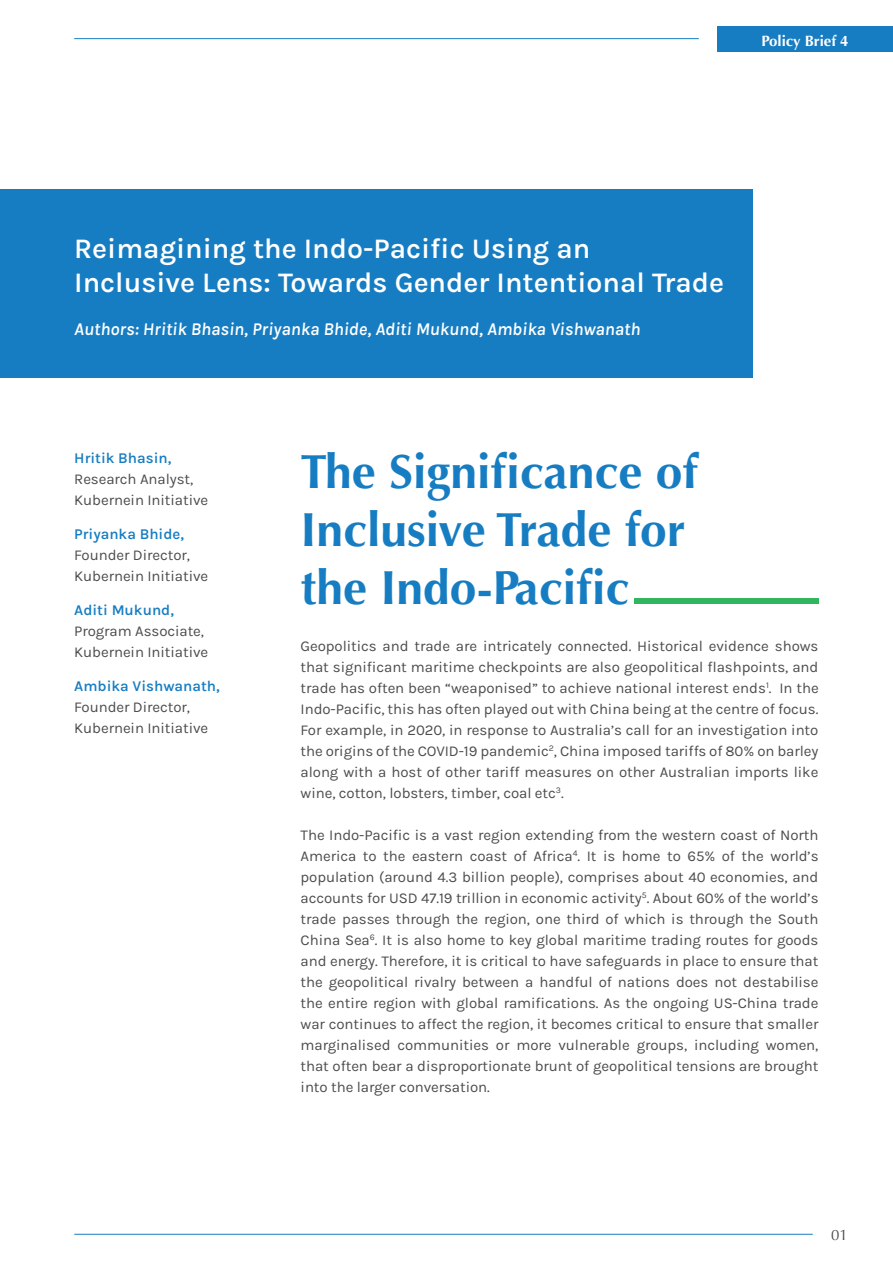
<style>
.page{position:relative;width:893px;height:1263px;background:#fff}
.page>*{position:absolute;margin:0;border:0;box-sizing:border-box;transform-origin:0 0}
.t1{font:700 48px/57.6px "Optima";color:#177dc2}
.t2{font:600 28.5px "Karla";color:#fff}
.t3{font:italic 600 18px "Karla";color:#fff}
.t4{font:15px/21px "Karla";letter-spacing:-.005em;color:#4b4c4d}
.t5{font:700 15px "Optima";color:#fff}
.t6{font:15px "Optima";color:#4b4c4d}
.s1{font-weight:600;color:#177dc2}
</style>
<div class="page">
<div style="left:717px;top:26px;width:176px;height:25px;background:#177dc2"></div>
<hr style="left:74px;top:38px;width:625px;height:1px;background:#177dc2">
<hr style="left:74px;top:1234px;width:739px;height:1px;background:#177dc2">
<div style="left:0;top:189px;width:753px;height:189px;background:#177dc2"></div>
<div style="left:634px;top:598px;width:185px;height:6px;background:#33b560"></div>
<p class="t5" style="left:762px;top:32px;width:89px">Policy Brief 4</p>
<p class="t2" style="left:74px;top:230px;width:518px">Reimagining the Indo-Pacific Using an</p>
<p class="t2" style="left:74px;top:264px;width:651px">Inclusive Lens: Towards Gender Intentional Trade</p>
<p class="t3" style="left:74px;top:318px;width:568px">Authors: Hritik Bhasin, Priyanka Bhide, Aditi Mukund, Ambika Vishwanath</p>
<p class="t4" style="left:74px;top:447px;width:135px"><span class="s1">Hritik Bhasin,<br></span>Research Analyst,<br>Kubernein Initiative</p>
<p class="t4" style="left:74px;top:523px;width:135px"><span class="s1">Priyanka Bhide,<br></span>Founder Director,<br>Kubernein Initiative</p>
<p class="t4" style="left:74px;top:599px;width:135px"><span class="s1">Aditi Mukund,<br></span>Program Associate,<br>Kubernein Initiative</p>
<p class="t4" style="left:74px;top:674px;width:147px"><span class="s1">Ambika Vishwanath,<br></span>Founder Director,<br>Kubernein Initiative</p>
<p class="t1" style="left:301px;top:444px;width:399px">The Significance of<br>Inclusive Trade for the Indo-Pacific</p>
<p class="t4" style="left:301px;top:635px;width:520px;text-align:justify">Geopolitics and trade are intricately connected. Historical evidence shows that significant maritime checkpoints are also geopolitical flashpoints, and trade has often been “weaponised” to achieve national interest ends<sup>1</sup>. In the Indo-Pacific, this has often played out with China being at the centre of focus.<br>For example, in 2020, in response to Australia’s call for an investigation into the origins of the COVID-19 pandemic<sup>2</sup>, China imposed tariffs of 80% on barley along with a host of other tariff measures on other Australian imports like wine, cotton, lobsters, timber, coal etc<sup>3</sup>.</p>
<p class="t4" style="left:301px;top:824px;width:519px;text-align:justify">The Indo-Pacific is a vast region extending from the western coast of North America to the eastern coast of Africa<sup>4</sup>. It is home to 65% of the world’s population (around 4.3 billion people), comprises about 40 economies, and accounts for USD 47.19 trillion in economic activity<sup>5</sup>. About 60% of the world’s trade passes through the region, one third of which is through the South China Sea<sup>6</sup>. It is also home to key global maritime trading routes for goods and energy. Therefore, it is critical to have safeguards in place to ensure that the geopolitical rivalry between a handful of nations does not destabilise the entire region with global ramifications. As the ongoing US-China trade war continues to affect the region, it becomes critical to ensure that smaller marginalised communities or more vulnerable groups, including women, that often bear a disproportionate brunt of geopolitical tensions are brought into the larger conversation.</p>
<p class="t6" style="left:831px;top:1226px;width:18px">01</p>
</div>
